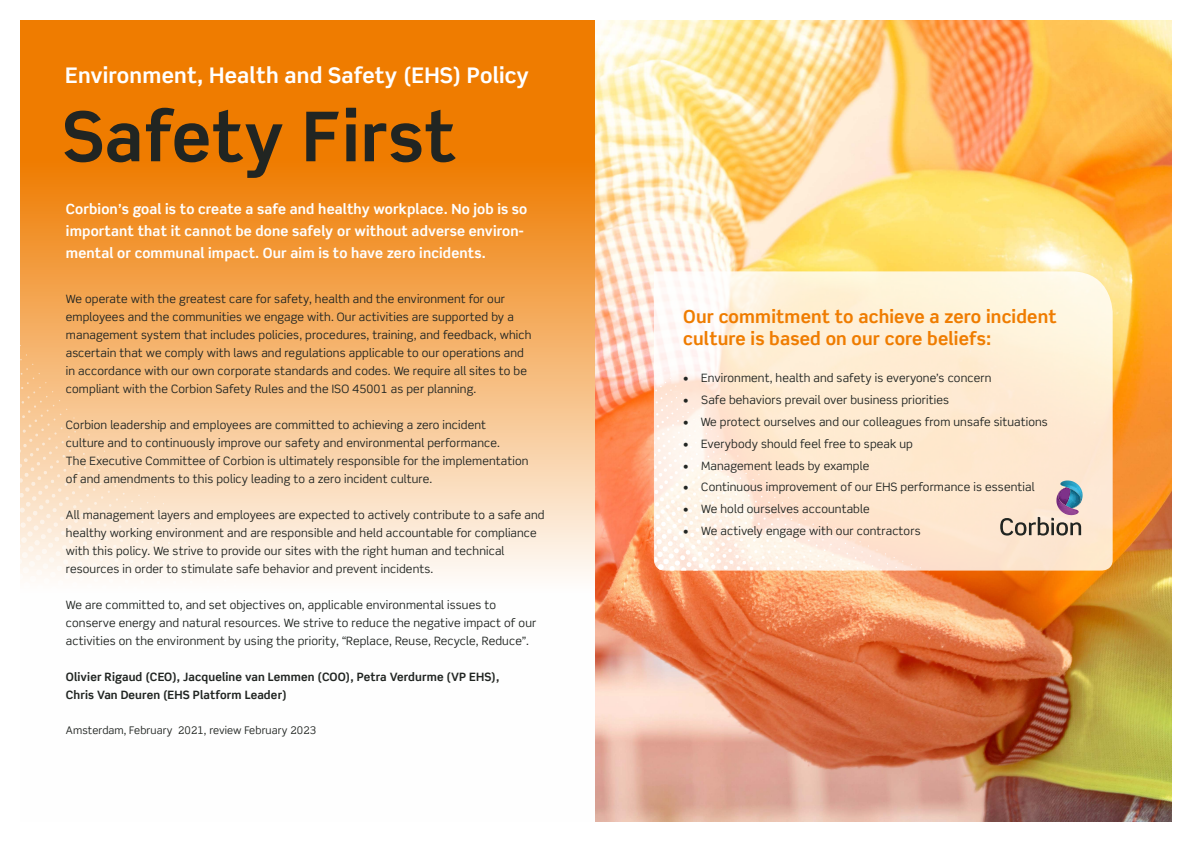
<style>
.page{position:relative;width:1191px;height:842px;background:#fff}
.page>*{position:absolute;margin:0;border:0;box-sizing:border-box;transform-origin:0 0}
.t1{font:700 68.7px "Scene Std";letter-spacing:.01em;color:#212522}
.t2{font:700 21.5px "Scene Std";letter-spacing:.01em;color:#fff}
.t3{font:700 18px/21.9px "Scene Std";letter-spacing:.01em;color:#ef7c00}
.t4{font:700 14px/21.9px "Scene Std";letter-spacing:.01em;color:#fff}
.t5{font:11.5px/18px "Scene Std";letter-spacing:.01em;color:#212522}
.t6{font:700 11.5px/18px "Scene Std";letter-spacing:.01em;color:#212522}
.t7{font:10.5px "Scene Std";letter-spacing:.01em;color:#212522}
</style>
<div class="page">
<svg style="left:20px;top:20px;width:575px;height:325px;background:#f08b1e"></svg>
<svg style="left:20px;top:345px;width:575px;height:232px;background:#f9d6b0"></svg>
<img style="left:595px;top:20px;width:576px;height:802px">
<svg style="left:654px;top:271px;width:458px;height:300px;background:#feeed7"></svg>
<svg style="left:654px;top:355px;width:281px;height:216px;background:#feebd8"></svg>
<svg style="left:1000px;top:480px;width:82px;height:55px;background:#cdbfb6"></svg>
<h2 class="t2" style="left:65px;top:62px;width:465px">Environment, Health and Safety (EHS) Policy</h2>
<h1 class="t1" style="left:62px;top:94px;width:395px">Safety First</h1>
<p class="t4" style="left:66px;top:198px;width:463px">Corbion’s goal is to create a safe and healthy workplace. No job is so important that it cannot be done safely or without adverse environ&shy;mental or communal impact. Our aim is to have zero incidents.</p>
<p class="t5" style="left:66px;top:290px;width:467px">We operate with the greatest care for safety, health and the environment for our employees and the communities we engage with. Our activities are supported by a management system that includes policies, procedures, training, and feedback, which ascertain that we comply with laws and regulations applicable to our operations and in accordance with our own corporate standards and codes. We require all sites to be compliant with the Corbion Safety Rules and the ISO 45001 as per planning.</p>
<p class="t5" style="left:66px;top:416px;width:464px">Corbion leadership and employees are committed to achieving a zero incident<br>culture and to continuously improve our safety and environmental performance.<br>The Executive Committee of Corbion is ultimately responsible for the implementation of and amendments to this policy leading to a zero incident culture.</p>
<p class="t5" style="left:66px;top:506px;width:480px">All management layers and employees are expected to actively contribute to a safe and healthy working environment and are responsible and held accountable for compliance with this policy. We strive to provide our sites with the right human and technical resources in order to stimulate safe behavior and prevent incidents.</p>
<p class="t5" style="left:66px;top:596px;width:472px">We are committed to, and set objectives on, applicable environmental issues to conserve energy and natural resources. We strive to reduce the negative impact of our activities on the environment by using the priority, “Replace, Reuse, Recycle, Reduce”.</p>
<p class="t6" style="left:66px;top:668px;width:435px">Olivier Rigaud (CEO), Jacqueline van Lemmen (COO), Petra Verdurme (VP EHS),<br>Chris Van Deuren (EHS Platform Leader)</p>
<p class="t7" style="left:66px;top:724px;width:252px">Amsterdam, February 2021, review February 2023</p>
<h3 class="t3" style="left:683px;top:305px;width:375px">Our commitment to achieve a zero incident culture is based on our core beliefs:</h3>
<p class="t5" style="left:683px;top:369px;width:310px">• Environment, health and safety is everyone’s concern</p>
<p class="t5" style="left:683px;top:390px;width:267px">• Safe behaviors prevail over business priorities</p>
<p class="t5" style="left:683px;top:412px;width:366px">• We protect ourselves and our colleagues from unsafe situations</p>
<p class="t5" style="left:683px;top:434px;width:231px">• Everybody should feel free to speak up</p>
<p class="t5" style="left:683px;top:456px;width:188px">• Management leads by example</p>
<p class="t5" style="left:683px;top:478px;width:353px">• Continuous improvement of our EHS performance is essential</p>
<p class="t5" style="left:683px;top:500px;width:188px">• We hold ourselves accountable</p>
<p class="t5" style="left:683px;top:522px;width:239px">• We actively engage with our contractors</p>
</div>
